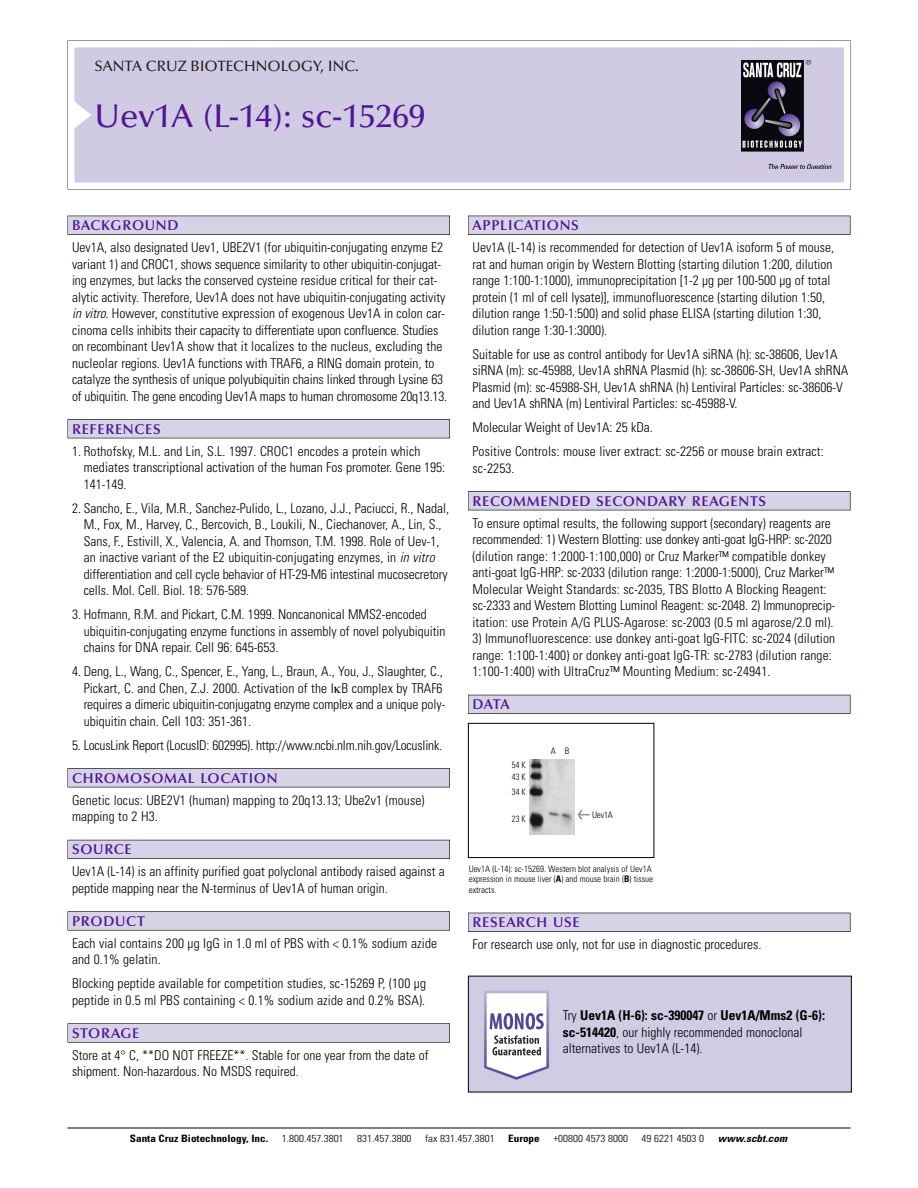
<style>
.page{position:relative;width:918px;height:1188px;background:#fff}
.page>*{position:absolute;margin:0;border:0;box-sizing:border-box;transform-origin:0 0}
.t1{font:500 33px "Optima";color:#511695}
.t2{font:500 15px "Optima";color:#231f20}
.t3{font:600 14.25px "Optima";letter-spacing:.05em;color:#511695}
.t4{font:300 condensed 13.5px/16.5px "Univers";color:#000}
.t5{font:300 condensed 10.2px "Univers";color:#000;scale:1.1 1}
.t6{font:700 condensed 10.2px "Univers";color:#000;scale:1.1 1}
.t7{font:italic 700 condensed 10.2px "Univers";letter-spacing:.005em;color:#000;scale:1.1 1}
.t8{font:300 condensed 9px/10.5px "Univers";color:#000}
.t9{font:300 condensed 9px/12px "Univers";color:#000;scale:.95 1}
.s1{font-style:italic}
.s2{font-family:"Meta Plus";font-weight:400;font-stretch:normal;font-size:10.5px}
.s3{font-weight:700}
</style>
<div class="page">
<svg style="left:68px;top:40px;width:783px;height:149px"></svg>
<div style="left:74px;top:47px;width:770px;height:135px;background:#d1cae3"></div>
<img style="left:741px;top:60px;width:90px;height:108px">
<div style="left:68px;top:216px;width:382px;height:19px;background:#525155"></div>
<div style="left:68px;top:216px;width:381px;height:18px;background:#d7d3e7"></div>
<div style="left:68px;top:419px;width:382px;height:19px;background:#525155"></div>
<div style="left:68px;top:420px;width:381px;height:18px;background:#d7d3e7"></div>
<div style="left:68px;top:768px;width:382px;height:19px;background:#545357"></div>
<div style="left:68px;top:769px;width:381px;height:18px;background:#d7d3e7"></div>
<div style="left:68px;top:840px;width:382px;height:19px;background:#54535a"></div>
<div style="left:68px;top:840px;width:381px;height:18px;background:#d7d3e7"></div>
<svg style="left:68px;top:911px;width:382px;height:20px"></svg>
<div style="left:68px;top:912px;width:381px;height:18px;background:#d7d3e7"></div>
<div style="left:68px;top:1023px;width:382px;height:20px;background:#626263"></div>
<div style="left:68px;top:1024px;width:381px;height:18px;background:#d7d3e7"></div>
<div style="left:468px;top:216px;width:382px;height:19px;background:#525155"></div>
<div style="left:468px;top:216px;width:382px;height:18px;background:#d7d3e7"></div>
<div style="left:468px;top:491px;width:382px;height:19px;background:#525155"></div>
<div style="left:468px;top:492px;width:382px;height:18px;background:#d7d3e7"></div>
<div style="left:468px;top:695px;width:382px;height:19px;background:#525158"></div>
<div style="left:468px;top:695px;width:382px;height:18px;background:#d7d3e7"></div>
<div style="left:468px;top:913px;width:382px;height:19px;background:#515055"></div>
<div style="left:468px;top:913px;width:382px;height:18px;background:#d7d3e7"></div>
<hr style="left:68px;top:1128px;width:782px;height:1px;background:#000">
<div style="left:468px;top:723px;width:186px;height:135px;border:1px solid #000"></div>
<img style="left:529px;top:760px;width:45px;height:75px">
<img style="left:470px;top:978px;width:380px;height:112px">
<p class="t2" style="left:94px;top:61px;width:266px">SANTA CRUZ BIOTECHNOLOGY, INC.</p>
<h1 class="t1" style="left:94px;top:103px;width:332px">Uev1A (L-14): sc-15269</h1>
<p class="t3" style="left:72px;top:219px;width:108px">BACKGROUND</p>
<p class="t4" style="left:72px;top:240px;width:377px">Uev1A, also designated Uev1, UBE2V1 (for ubiquitin-conjugating enzyme E2 variant 1) and CROC1, shows sequence similarity to other ubiquitin-conjugat&shy;ing enzymes, but lacks the conserved cysteine residue critical for their cat&shy;alytic activity. Therefore, Uev1A does not have ubiquitin-conjugating activity <span class="s1">in vitro.</span> However, constitutive expression of exogenous Uev1A in colon car&shy;cinoma cells inhibits their capacity to differentiate upon confluence. Studies on recombinant Uev1A show that it localizes to the nucleus, excluding the nucleolar regions. Uev1A functions with TRAF6, a RING domain protein, to catalyze the synthesis of unique polyubiquitin chains linked through Lysine 63 of ubiquitin. The gene encoding Uev1A maps to human chromosome 20q13.13.</p>
<p class="t3" style="left:72px;top:423px;width:90px">REFERENCES</p>
<p class="t4" style="left:84px;top:444px;width:363px;text-indent:-12px">1. Rothofsky, M.L. and Lin, S.L. 1997. CROC1 encodes a protein which mediates transcriptional activation of the human Fos promoter. Gene 195:<br>141-149.</p>
<p class="t4" style="left:84px;top:501px;width:367px;text-indent:-12px">2. Sancho, E., Vila, M.R., Sanchez-Pulido, L., Lozano, J.J., Paciucci, R., Nadal, M., Fox, M., Harvey, C., Bercovich, B., Loukili, N., Ciechanover, A., Lin, S., Sans, F., Estivill, X., Valencia, A. and Thomson, T.M. 1998. Role of Uev-1, an inactive variant of the E2 ubiquitin-conjugating enzymes, in <span class="s1">in vitro </span>differentiation and cell cycle behavior of HT-29-M6 intestinal mucosecretory cells. Mol. Cell. Biol. 18: 576-589.</p>
<p class="t4" style="left:84px;top:607px;width:363px;text-indent:-12px">3. Hofmann, R.M. and Pickart, C.M. 1999. Noncanonical MMS2-encoded ubiquitin-conjugating enzyme functions in assembly of novel polyubiquitin chains for DNA repair. Cell 96: 645-653.</p>
<p class="t4" style="left:84px;top:664px;width:363px;text-indent:-12px">4. Deng, L., Wang, C., Spencer, E., Yang, L., Braun, A., You, J., Slaughter, C., Pickart, C. and Chen, Z.J. 2000. Activation of the I B complex by TRAF6 requires a dimeric ubiquitin-conjugatng enzyme complex and a unique poly&shy;ubiquitin chain. Cell 103: 351-361.</p>
<p class="t4" style="left:72px;top:738px;width:372px">5. LocusLink Report (LocusID: 602995). http://www.ncbi.nlm.nih.gov/Locuslink.</p>
<p class="t3" style="left:72px;top:772px;width:207px">CHROMOSOMAL LOCATION</p>
<p class="t4" style="left:72px;top:793px;width:354px">Genetic locus: UBE2V1 (human) mapping to 20q13.13; Ube2v1 (mouse) mapping to 2 H3.</p>
<p class="t3" style="left:72px;top:844px;width:61px">SOURCE</p>
<p class="t4" style="left:72px;top:864px;width:374px">Uev1A (L-14) is an affinity purified goat polyclonal antibody raised against a peptide mapping near the N-terminus of Uev1A of human origin.</p>
<p class="t3" style="left:72px;top:915px;width:74px">PRODUCT</p>
<p class="t4" style="left:72px;top:936px;width:367px">Each vial contains 200 µg IgG in 1.0 ml of PBS with &lt; 0.1% sodium azide and 0.1% gelatin.</p>
<p class="t4" style="left:72px;top:976px;width:356px">Blocking peptide available for competition studies, sc-15269 P, (100 µg peptide in 0.5 ml PBS containing &lt; 0.1% sodium azide and 0.2% BSA).</p>
<p class="t3" style="left:72px;top:1027px;width:69px">STORAGE</p>
<p class="t4" style="left:72px;top:1048px;width:358px">Store at 4° C, **DO NOT FREEZE**. Stable for one year from the date of shipment. Non-hazardous. No MSDS required.</p>
<p class="t3" style="left:473px;top:219px;width:108px">APPLICATIONS</p>
<p class="t4" style="left:473px;top:240px;width:363px">Uev1A (L-14) is recommended for detection of Uev1A isoform 5 of mouse, rat and human origin by Western Blotting (starting dilution 1:200, dilution range 1:100-1:1000), immunoprecipitation [1-2 µg per 100-500 µg of total protein (1 ml of cell lysate)], immunofluorescence (starting dilution 1:50, dilution range 1:50-1:500) and solid phase ELISA (starting dilution 1:30, dilution range 1:30-1:3000).</p>
<p class="t4" style="left:473px;top:347px;width:377px">Suitable for use as control antibody for Uev1A siRNA (h): sc-38606, Uev1A siRNA (m): sc-45988, Uev1A shRNA Plasmid (h): sc-38606-SH, Uev1A shRNA Plasmid (m): sc-45988-SH, Uev1A shRNA (h) Lentiviral Particles: sc-38606-V and Uev1A shRNA (m) Lentiviral Particles: sc-45988-V.</p>
<p class="t4" style="left:473px;top:416px;width:353px;line-height:24px">Molecular Weight of Uev1A: 25 kDa.<br>Positive Controls: mouse liver extract: sc-2256 or mouse brain extract:</p>
<p class="t4" style="left:473px;top:461px;width:44px">sc-2253.</p>
<p class="t3" style="left:473px;top:495px;width:295px">RECOMMENDED SECONDARY REAGENTS</p>
<p class="t4" style="left:473px;top:516px;width:364px">To ensure optimal results, the following support (secondary) reagents are recommended: 1) Western Blotting: use donkey anti-goat IgG-HRP: sc-2020 (dilution range: 1:2000-1:100,000) or Cruz Marker™ compatible donkey anti-goat IgG-HRP: sc-2033 (dilution range: 1:2000-1:5000), Cruz Marker™ Molecular Weight Standards: sc-2035, TBS Blotto A Blocking Reagent: sc-2333 and Western Blotting Luminol Reagent: sc-2048. 2) Immunoprecip&shy;itation: use Protein A/G PLUS-Agarose: sc-2003 (0.5 ml agarose/2.0 ml).</p>
<p class="t4" style="left:473px;top:631px;width:364px">3) Immunofluorescence: use donkey anti-goat IgG-FITC: sc-2024 (dilution range: 1:100-1:400) or donkey anti-goat IgG-TR: sc-2783 (dilution range:<br>1:100-1:400) with UltraCruz™ Mounting Medium: sc-24941.</p>
<p class="t3" style="left:473px;top:699px;width:39px">DATA</p>
<p class="t9" style="left:512px;top:760px;width:16px">54 K<br>43 K</p>
<p class="t9" style="left:512px;top:787px;width:16px">34 K</p>
<p class="t9" style="left:512px;top:814px;width:16px">23 K</p>
<p class="t8" style="left:551px;top:746px;width:20px">A B</p>
<p class="t8" style="left:578px;top:810px;width:37px"><span class="s2">&lt;</span> Uev1A</p>
<p class="t8" style="left:469px;top:864px;width:186px">Uev1A (L-14): sc-15269. Western blot analysis of Uev1A expression in mouse liver (<span class="s3">A</span>) and mouse brain (<span class="s3">B</span>) tissue extracts.</p>
<p class="t3" style="left:473px;top:917px;width:109px">RESEARCH USE</p>
<p class="t4" style="left:473px;top:937px;width:290px">For research use only, not for use in diagnostic procedures.</p>
<p class="t4" style="left:563px;top:1008px;width:264px">Try <span class="s3">Uev1A (H-6): sc-390047</span> or <span class="s3">Uev1A/Mms2 (G-6): sc-514420</span>, our highly recommended monoclonal alternatives to Uev1A (L-14).</p>
<p class="t6" style="left:130px;top:1135px;width:127px">Santa Cruz Biotechnology, Inc.</p>
<p class="t5" style="left:282px;top:1135px;width:58px">1.800.457.3801</p>
<p class="t5" style="left:357px;top:1135px;width:51px">831.457.3800</p>
<p class="t5" style="left:425px;top:1135px;width:65px">fax 831.457.3801</p>
<p class="t6" style="left:508px;top:1135px;width:30px">Europe</p>
<p class="t5" style="left:553px;top:1135px;width:69px">+00800 4573 8000</p>
<p class="t5" style="left:642px;top:1135px;width:58px">49 6221 4503 0</p>
<p class="t7" style="left:718px;top:1135px;width:64px">www.scbt.com</p>
</div>
